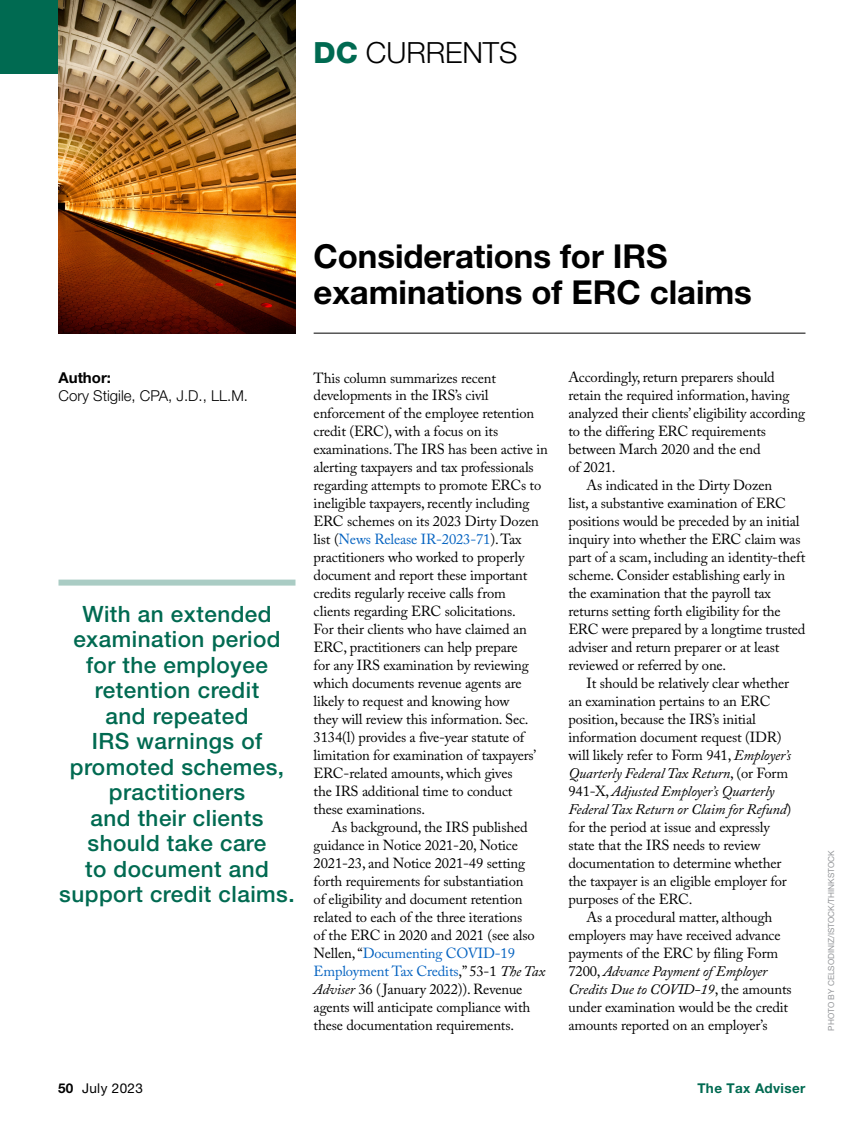
<style>
.page{position:relative;width:864px;height:1134px;background:#fff}
.page>*{position:absolute;margin:0;border:0;box-sizing:border-box;transform-origin:0 0}
.t1{font:700 33px/36px "Helvetica Neue LT Pro";letter-spacing:-.005em;color:#000}
.t2{font:300 29.25px "Helvetica Neue LT Pro";letter-spacing:-.005em;color:#000}
.t3{font:500 22.5px/25.5px "Helvetica Neue LT Pro";letter-spacing:.02em;color:#006a51;text-align:center}
.t4{font:300 15px "Helvetica Neue LT Pro";color:#000}
.t5{font:700 15px "Helvetica Neue LT Pro";color:#000}
.t6{font:14.55px/18px "Adobe Caslon Pro";letter-spacing:-.01em;color:#000}
.t7{font:italic 14.55px "Adobe Caslon Pro";letter-spacing:-.01em;color:#000}
.t8{font:700 13.5px "Helvetica Neue LT Pro";letter-spacing:.025em;color:#006a51}
.t9{font:13.5px "Helvetica Neue LT Pro";letter-spacing:.025em;color:#000}
.t10{font:8.25px "Helvetica Neue";color:#939598}
.s1{font-weight:800;color:#006a51}
.s2{color:#0563c1}
.s3{font-style:italic}
.s4{font-style:normal}
.s5{font-weight:700}
</style>
<div class="page">
<div style="left:0;top:0;width:60px;height:74px;background:#006a51"></div>
<hr style="left:314px;top:333px;width:491px;height:1px;background:#000">
<img style="left:58px;top:0;width:237px;height:334px">
<div style="left:58px;top:580px;width:238px;height:6px;background:#aaccc4"></div>
<h2 class="t2" style="left:314px;top:35px;width:205px"><span class="s1">DC</span> CURRENTS</h2>
<h1 class="t1" style="left:314px;top:238px;width:440px">Considerations for IRS examinations of ERC claims</h1>
<p class="t5" style="left:58px;top:368px;width:54px">Author:</p>
<p class="t4" style="left:58px;top:386px;width:191px">Cory Stigile, CPA, J.D., LL.M.</p>
<h3 class="t3" style="left:59px;top:601px;width:237px">With an extended examination period for the employee retention credit<br>and repeated<br>IRS warnings of promoted schemes, practitioners<br>and their clients should take care<br>to document and support credit claims.</h3>
<p class="t6" style="left:314px;top:368px;width:236px">This column summarizes recent developments in the IRS’s civil enforcement of the employee retention credit (ERC), with a focus on its examinations. The IRS has been active in alerting taxpayers and tax professionals regarding attempts to promote ERCs to ineligible taxpayers, recently including ERC schemes on its 2023 Dirty Dozen list (<span class="s2">News Release IR-2023-71</span>). Tax practitioners who worked to properly document and report these important credits regularly receive calls from<br>clients regarding ERC solicitations.<br>For their clients who have claimed an ERC, practitioners can help prepare<br>for any IRS examination by reviewing which documents revenue agents are likely to request and knowing how<br>they will review this information. Sec.<br>3134(l) provides a five-year statute of limitation for examination of taxpayers’ ERC-related amounts, which gives<br>the IRS additional time to conduct<br>these examinations.</p>
<p class="t6" style="left:314px;top:818px;width:233px;text-indent:18px">As background, the IRS published guidance in Notice 2021-20, Notice 2021-23, and Notice 2021-49 setting forth requirements for substantiation<br>of eligibility and document retention related to each of the three iterations<br>of the ERC in 2020 and 2021 (see also Nellen, “<span class="s2">Documenting COVID-19<br>Employment Tax Credits</span>,” 53-1 <span class="s3">The Tax Adviser</span> 36 (January 2022)). Revenue agents will anticipate compliance with these documentation requirements.</p>
<p class="t6" style="left:568px;top:368px;width:208px">Accordingly, return preparers should</p>
<p class="t6" style="left:568px;top:386px;width:222px">retain the required information, having</p>
<p class="t6" style="left:568px;top:404px;width:238px">analyzed their clients’ eligibility according</p>
<p class="t6" style="left:568px;top:422px;width:199px">to the differing ERC requirements</p>
<p class="t6" style="left:568px;top:440px;width:194px">between March 2020 and the end</p>
<p class="t6" style="left:568px;top:458px;width:49px">of 2021.</p>
<p class="t6" style="left:586px;top:476px;width:187px">As indicated in the Dirty Dozen</p>
<p class="t6" style="left:568px;top:494px;width:219px">list, a substantive examination of ERC</p>
<p class="t6" style="left:568px;top:512px;width:233px">positions would be preceded by an initial</p>
<p class="t6" style="left:568px;top:530px;width:234px">inquiry into whether the ERC claim was</p>
<p class="t6" style="left:568px;top:548px;width:238px">part of a scam, including an identity-theft</p>
<p class="t6" style="left:568px;top:566px;width:218px">scheme. Consider establishing early in</p>
<p class="t6" style="left:568px;top:584px;width:204px">the examination that the payroll tax</p>
<p class="t6" style="left:568px;top:602px;width:214px">returns setting forth eligibility for the</p>
<p class="t6" style="left:568px;top:620px;width:238px">ERC were prepared by a longtime trusted</p>
<p class="t6" style="left:568px;top:638px;width:213px">adviser and return preparer or at least</p>
<p class="t6" style="left:568px;top:656px;width:159px">reviewed or referred by one.</p>
<p class="t6" style="left:586px;top:674px;width:204px">It should be relatively clear whether</p>
<p class="t6" style="left:568px;top:692px;width:204px">an examination pertains to an ERC</p>
<p class="t6" style="left:568px;top:710px;width:189px">position, because the IRS’s initial</p>
<p class="t6" style="left:568px;top:728px;width:215px">information document request (IDR)</p>
<p class="t6" style="left:568px;top:746px;width:224px">will likely refer to Form 941, <span class="s3">Employer’s</span></p>
<p class="t7" style="left:568px;top:765px;width:221px">Quarterly Federal Tax Return<span class="s4">, (or Form</span></p>
<p class="t7" style="left:568px;top:783px;width:208px"><span class="s4">941-X,</span> Adjusted Employer’s Quarterly</p>
<p class="t7" style="left:568px;top:801px;width:224px">Federal Tax Return or Claim for Refund<span class="s4">)</span></p>
<p class="t6" style="left:568px;top:818px;width:203px">for the period at issue and expressly</p>
<p class="t6" style="left:568px;top:836px;width:193px">state that the IRS needs to review</p>
<p class="t6" style="left:568px;top:854px;width:214px">documentation to determine whether</p>
<p class="t6" style="left:568px;top:872px;width:220px">the taxpayer is an eligible employer for</p>
<p class="t6" style="left:568px;top:890px;width:126px">purposes of the ERC.</p>
<p class="t6" style="left:586px;top:908px;width:187px">As a procedural matter, although</p>
<p class="t6" style="left:568px;top:926px;width:214px">employers may have received advance</p>
<p class="t6" style="left:568px;top:944px;width:211px">payments of the ERC by filing Form</p>
<p class="t7" style="left:568px;top:963px;width:200px"><span class="s4">7200,</span> Advance Payment of Employer</p>
<p class="t7" style="left:568px;top:981px;width:225px">Credits Due to COVID-19<span class="s4">, the amounts</span></p>
<p class="t6" style="left:568px;top:998px;width:221px">under examination would be the credit</p>
<p class="t6" style="left:568px;top:1016px;width:201px">amounts reported on an employer’s</p>
<p class="t9" style="left:58px;top:1080px;width:86px"><span class="s5">50</span> July 2023</p>
<p class="t8" style="left:697px;top:1079px;width:110px">The Tax Adviser</p>
<p class="t10" style="left:825px;top:1030px;width:182px;rotate:-90deg">PHOTO BY CELSODINIZ/ISTOCK/THINKSTOCK</p>
</div>
